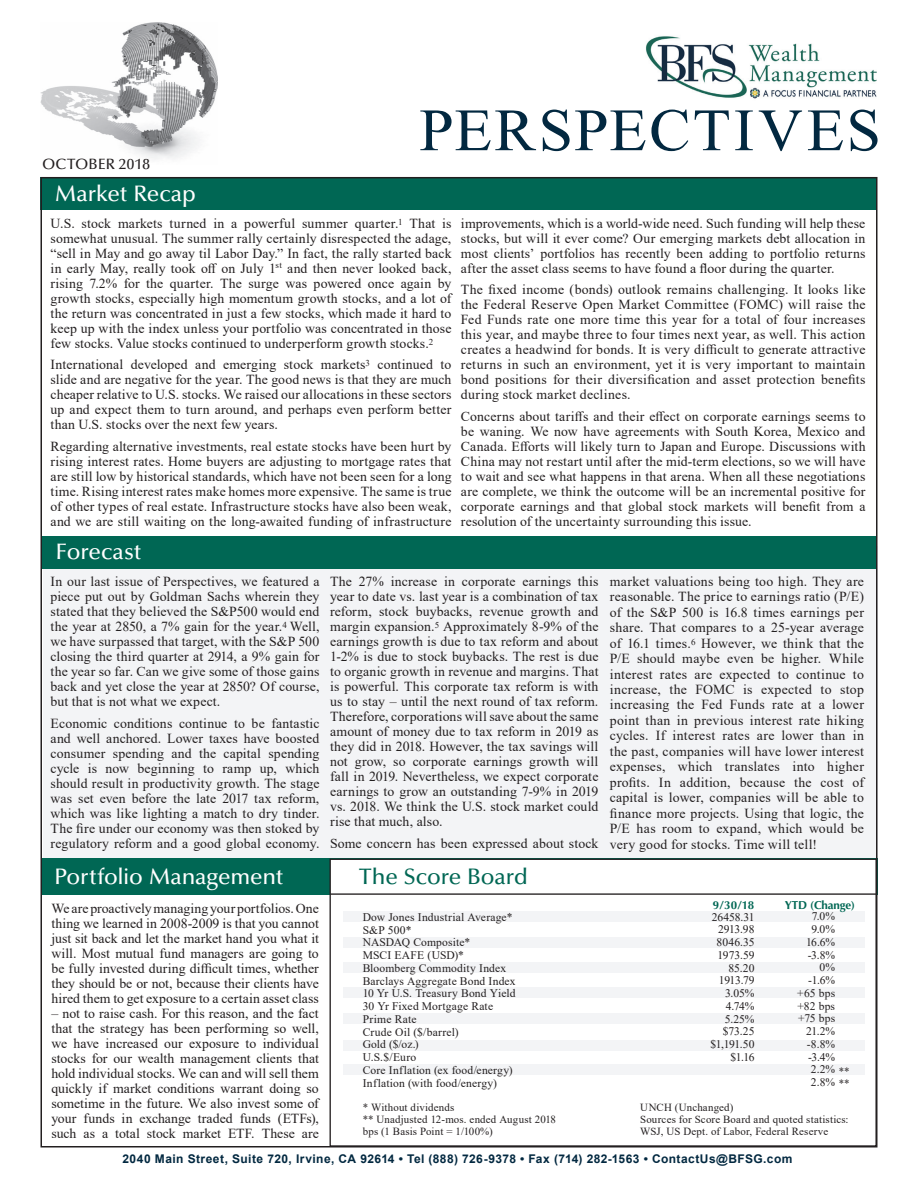
<style>
.page{position:relative;width:918px;height:1188px;background:#fff}
.page>*{position:absolute;margin:0;border:0;box-sizing:border-box;transform-origin:0 0}
.t1{font:60px "Times New Roman";letter-spacing:.035em;color:#022840}
.t2{font:500 22.5px "Optima";letter-spacing:-.015em;color:#fff}
.t3{font:500 22.5px "Optima";letter-spacing:-.01em;color:#006754}
.t4{font:500 15px "Optima";letter-spacing:.015em;color:#231f20}
.t5{font:13.8px/15px "Times New Roman";letter-spacing:.01em;color:#231f20;text-align:justify}
.t6{font:700 12px "Arial";letter-spacing:.035em;color:#022840}
.t7{font:11.55px/12.8px "Times New Roman";letter-spacing:.01em;color:#231f20}
.t8{font:11.55px/12.8px "Times New Roman";letter-spacing:-.01em;color:#231f20;text-align:right}
.t9{font:700 11.55px "Optima";letter-spacing:-.015em;color:#006754}
.t10{font:10.95px/12.3px "Times New Roman";letter-spacing:.015em;color:#231f20}
.s1{font-size:10.95px}
</style>
<div class="page">
<div style="left:43px;top:547px;width:835px;height:342px;background:#f3f4f6"></div>
<div style="left:41px;top:536px;width:836px;height:32px;background:#006754"></div>
<div style="left:40px;top:177px;width:838px;height:33px;background:#006754"></div>
<div style="left:42px;top:859px;width:836px;height:36px;background:#006754"></div>
<img style="left:40px;top:23px;width:178px;height:136px">
<img style="left:646px;top:36px;width:231px;height:63px">
<div style="left:330px;top:859px;width:547px;height:288px;background:#fff;border:1px solid #231f20"></div>
<div style="left:343px;top:912px;width:522px;height:10px;background:#f3f4f6"></div>
<div style="left:343px;top:937px;width:522px;height:11px;background:#f3f4f6"></div>
<div style="left:343px;top:962px;width:522px;height:10px;background:#f3f4f6"></div>
<div style="left:343px;top:988px;width:522px;height:10px;background:#f3f4f6"></div>
<div style="left:343px;top:1014px;width:522px;height:10px;background:#f3f4f6"></div>
<div style="left:343px;top:1040px;width:522px;height:11px;background:#f3f4f6"></div>
<div style="left:343px;top:1065px;width:522px;height:10px;background:#f3f4f6"></div>
<hr style="left:330px;top:893px;width:547px;height:2px;background:#231f20">
<p class="t4" style="left:42px;top:156px;width:109px">Octo ber 2018</p>
<h2 class="t2" style="left:55px;top:181px;width:142px">Market Recap</h2>
<h1 class="t1" style="left:419px;top:88px;width:463px">PERSPECTIVES</h1>
<p class="t5" style="left:51px;top:215px;width:402px">U.S. stock markets turned in a powerful summer quarter.<sup>1</sup> That is somewhat unusual. The summer rally certainly disrespected the adage, “sell in May and go away til Labor Day.” In fact, the rally started back in early May, really took off on July 1<sup>st</sup> and then never looked back, rising 7.2% for the quarter. The surge was powered once again by growth stocks, especially high momentum growth stocks, and a lot of the return was concentrated in just a few stocks, which made it hard to keep up with the index unless your portfolio was concentrated in those few stocks. Value stocks continued to underperform growth stocks.<sup>2</sup></p>
<p class="t5" style="left:51px;top:357px;width:402px">International developed and emerging stock markets<sup>3</sup> continued to slide and are negative for the year. The good news is that they are much cheaper relative to U.S. stocks. We raised our allocations in these sectors up and expect them to turn around, and perhaps even perform better than U.S. stocks over the next few years.</p>
<p class="t5" style="left:51px;top:439px;width:402px">Regarding alternative investments, real estate stocks have been hurt by rising interest rates. Home buyers are adjusting to mortgage rates that are still low by historical standards, which have not been seen for a long time. Rising interest rates make homes more expensive. The same is true of other types of real estate. Infrastructure stocks have also been weak, and we are still waiting on the long-awaited funding of infrastructure</p>
<h2 class="t2" style="left:56px;top:539px;width:87px">Forecast</h2>
<p class="t5" style="left:461px;top:215px;width:406px">improvements, which is a world-wide need. Such funding will help these stocks, but will it ever come? Our emerging markets debt allocation in most clients’ portfolios has recently been adding to portfolio returns after the asset class seems to have found a floor during the quarter.</p>
<p class="t5" style="left:461px;top:282px;width:406px">The fixed income (bonds) outlook remains challenging. It looks like the Federal Reserve Open Market Committee (FOMC) will raise the Fed Funds rate one more time this year for a total of four increases this year, and maybe three to four times next year, as well. This action creates a headwind for bonds. It is very difficult to generate attractive returns in such an environment, yet it is very important to maintain bond positions for their diversification and asset protection benefits during stock market declines.</p>
<p class="t5" style="left:461px;top:409px;width:406px">Concerns about tariffs and their effect on corporate earnings seems to be waning. We now have agreements with South Korea, Mexico and Canada. Efforts will likely turn to Japan and Europe. Discussions with China may not restart until after the mid-term elections, so we will have to wait and see what happens in that arena. When all these negotiations are complete, we think the outcome will be an incremental positive for corporate earnings and that global stock markets will benefit from a resolution of the uncertainty surrounding this issue.</p>
<p class="t5" style="left:51px;top:573px;width:270px">In our last issue of Perspectives, we featured a piece put out by Goldman Sachs wherein they stated that they believed the S&amp;P500 would end the year at 2850, a 7% gain for the year.<sup>4</sup> Well, we have surpassed that target, with the S&amp;P 500 closing the third quarter at 2914, a 9% gain for the year so far. Can we give some of those gains back and yet close the year at 2850? Of course, but that is not what we expect.</p>
<p class="t5" style="left:51px;top:715px;width:270px">Economic conditions continue to be fantastic and well anchored. Lower taxes have boosted consumer spending and the capital spending cycle is now beginning to ramp up, which should result in productivity growth. The stage was set even before the late 2017 tax reform, which was like lighting a match to dry tinder.<br>The fire under our economy was then stoked by regulatory reform and a good global economy.</p>
<h2 class="t2" style="left:54px;top:864px;width:230px">Portfolio Management</h2>
<p class="t5" style="left:51px;top:900px;width:269px">We are proactively managing your portfolios. One thing we learned in 2008-2009 is that you cannot just sit back and let the market hand you what it will. Most mutual fund managers are going to be fully invested during difficult times, whether they should be or not, because their clients have hired them to get exposure to a certain asset class</p>
<p class="t5" style="left:51px;top:1005px;width:269px">– not to raise cash. For this reason, and the fact that the strategy has been performing so well, we have increased our exposure to individual stocks for our wealth management clients that hold individual stocks. We can and will sell them quickly if market conditions warrant doing so sometime in the future. We also invest some of your funds in exchange traded funds (ETFs), such as a total stock market ETF. These are</p>
<p class="t5" style="left:330px;top:573px;width:270px">The 27% increase in corporate earnings this year to date vs. last year is a combination of tax reform, stock buybacks, revenue growth and margin expansion.<sup>5</sup> Approximately 8-9% of the earnings growth is due to tax reform and about 1-2% is due to stock buybacks. The rest is due to organic growth in revenue and margins. That is powerful. This corporate tax reform is with us to stay – until the next round of tax reform.<br>Therefore, corporations will save about the same amount of money due to tax reform in 2019 as they did in 2018. However, the tax savings will not grow, so corporate earnings growth will fall in 2019. Nevertheless, we expect corporate earnings to grow an outstanding 7-9% in 2019 vs. 2018. We think the U.S. stock market could rise that much, also.</p>
<p class="t5" style="left:330px;top:835px;width:270px">Some concern has been expressed about stock</p>
<h2 class="t3" style="left:359px;top:864px;width:170px">The Score Board</h2>
<p class="t5" style="left:610px;top:573px;width:256px;line-height:15.5px">market valuations being too high. They are reasonable. The price to earnings ratio (P/E) of the S&amp;P 500 is 16.8 times earnings per share. That compares to a 25-year average of 16.1 times.<sup>6</sup> However, we think that the P/E should maybe even be higher. While interest rates are expected to continue to increase, the FOMC is expected to stop increasing the Fed Funds rate at a lower point than in previous interest rate hiking cycles. If interest rates are lower than in the past, companies will have lower interest expenses, which translates into higher profits. In addition, because the cost of capital is lower, companies will be able to finance more projects. Using that logic, the P/E has room to expand, which would be very good for stocks. Time will tell!</p>
<p class="t9" style="left:713px;top:898px;width:43px">9/30/18</p>
<p class="t9" style="left:785px;top:898px;width:72px">YTD (Change)</p>
<p class="t7" style="left:363px;top:910px;width:154px">Dow Jones Industrial Average*<br>S&amp;P 500*<br>NASDAQ Composite*<br>MSCI EAFE (USD)*<br>Bloomberg Commodity Index<br>Barclays Aggregate Bond Index<br>10 Yr U.S. Treasury Bond Yield<br>30 Yr Fixed Mortgage Rate<br>Prime Rate<br>Crude Oil ($/barrel)<br>Gold ($/oz.)<br>U.S.$/Euro<br>Core Inflation (ex food/energy)<br>Inflation (with food/energy)</p>
<p class="t8" style="left:711px;top:910px;width:45px">26458.31<br>2913.98<br>8046.35<br>1973.59<br>85.20<br>1913.79<br>3.05%<br>4.74%<br>5.25% $73.25 $1,191.50 $1.16</p>
<p class="t7" style="left:812px;top:910px;width:25px">7.0%</p>
<p class="t7" style="left:812px;top:923px;width:25px">9.0%</p>
<p class="t7" style="left:806px;top:935px;width:31px">16.6%</p>
<p class="t7" style="left:808px;top:948px;width:29px">-3.8%</p>
<p class="t7" style="left:820px;top:961px;width:17px">0%</p>
<p class="t7" style="left:808px;top:974px;width:28px">-1.6%</p>
<p class="t7" style="left:797px;top:986px;width:39px">+65 bps</p>
<p class="t7" style="left:798px;top:999px;width:39px">+82 bps</p>
<p class="t7" style="left:798px;top:1012px;width:38px">+75 bps</p>
<p class="t7" style="left:806px;top:1025px;width:31px">21.2%</p>
<p class="t7" style="left:807px;top:1037px;width:30px">-8.8%</p>
<p class="t7" style="left:808px;top:1050px;width:29px">-3.4%</p>
<p class="t7" style="left:811px;top:1063px;width:26px">2.2%</p>
<p class="t7" style="left:811px;top:1076px;width:40px">2.8% <span class="s1">**</span></p>
<p class="t10" style="left:839px;top:1065px;width:12px">**</p>
<p class="t10" style="left:363px;top:1100px;width:195px">* Without dividends<br>** Unadjusted 12-mos. ended August 2018 bps (1 Basis Point = 1/100%)</p>
<p class="t10" style="left:640px;top:1100px;width:210px">UNCH (Unchanged)<br>Sources for Score Board and quoted statistics:<br>WSJ, US Dept. of Labor, Federal Reserve</p>
<p class="t6" style="left:122px;top:1150px;width:672px">2040 Main Street, Suite 720, Irvine, CA 92614 • Tel (888) 726-9378 • Fax (714) 282-1563 • ContactUs@BFSG.com</p>
</div>
